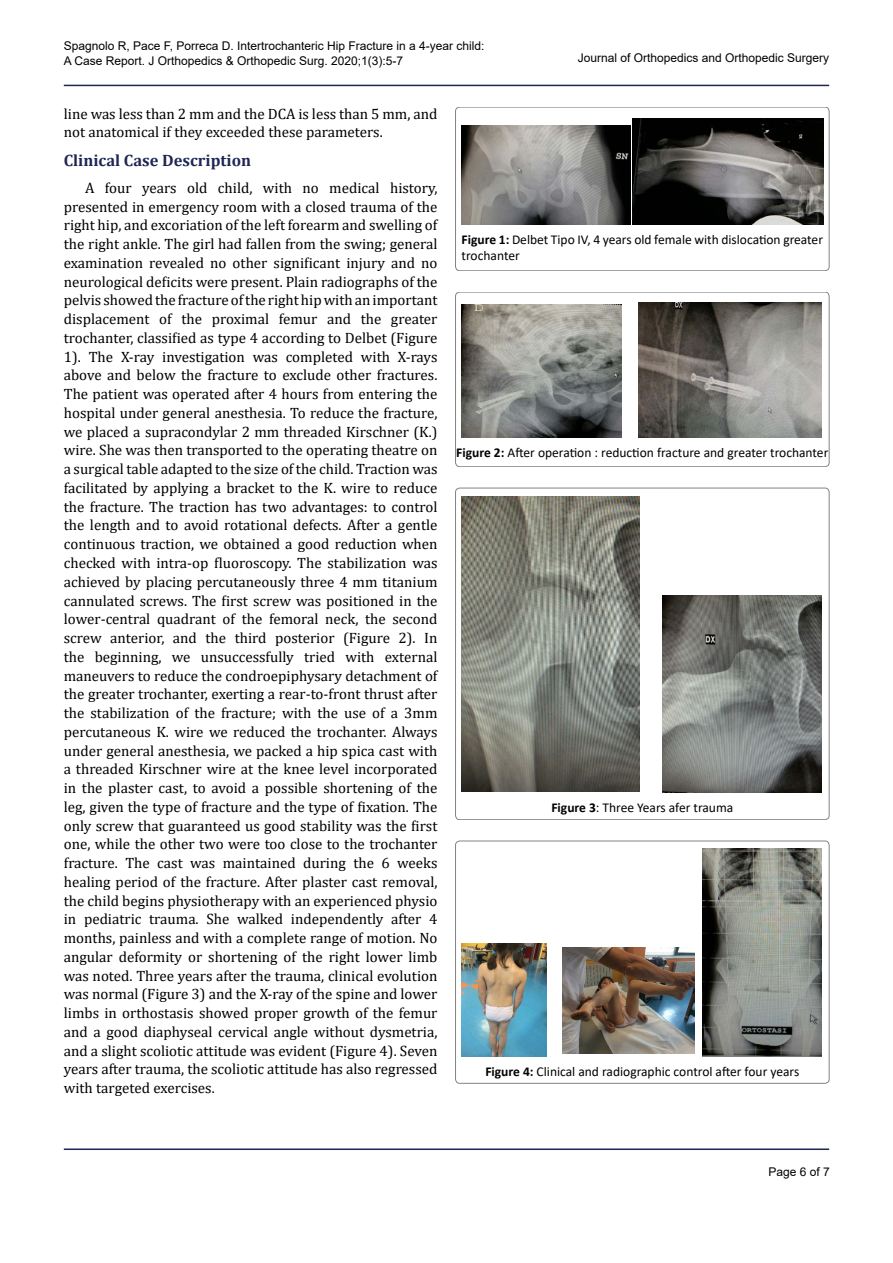
<style>
.page{position:relative;width:893px;height:1263px;background:#fff}
.page>*{position:absolute;margin:0;border:0;box-sizing:border-box;transform-origin:0 0}
.t1{font:700 16.5px "Cambria";color:#1e2654}
.t2{font:15px/18.8px "Cambria";color:#000}
.t3{font:13.5px/16.2px "Calibri";color:#000}
.t4{font:12px/14.4px "Arial";color:#000}
.s1{font-weight:700}
</style>
<div class="page">
<hr style="left:64px;top:1148px;width:765px;height:2px;background:#1e2654">
<hr style="left:64px;top:85px;width:765px;height:1px;background:#1e2654">
<div style="left:455px;top:107px;width:374px;height:164px;border:1px solid #000400;border-radius:4px"></div>
<img style="left:462px;top:125px;width:168px;height:99px">
<img style="left:632px;top:118px;width:191px;height:107px">
<div style="left:455px;top:292px;width:374px;height:175px;border:1px solid #000400;border-radius:4px"></div>
<img style="left:462px;top:305px;width:160px;height:132px">
<img style="left:638px;top:302px;width:183px;height:136px">
<div style="left:455px;top:488px;width:374px;height:332px;border:1px solid #000400;border-radius:4px"></div>
<img style="left:462px;top:496px;width:178px;height:295px">
<img style="left:663px;top:596px;width:158px;height:196px">
<div style="left:455px;top:841px;width:374px;height:242px;border:1px solid #000400;border-radius:4px"></div>
<img style="left:462px;top:944px;width:85px;height:112px">
<img style="left:563px;top:948px;width:131px;height:105px">
<img style="left:703px;top:848px;width:119px;height:208px">
<p class="t4" style="left:64px;top:39px;width:422px">Spagnolo R, Pace F, Porreca D. Intertrochanteric Hip Fracture in a 4-year child:<br>A Case Report. J Orthopedics &amp; Orthopedic Surg. 2020;1(3):5-7</p>
<p class="t4" style="left:578px;top:51px;width:253px">Journal of Orthopedics and Orthopedic Surgery</p>
<p class="t2" style="left:64px;top:104px;width:375px">line was less than 2 mm and the DCA is less than 5 mm, and not anatomical if they exceeded these parameters.</p>
<p class="t1" style="left:64px;top:148px;width:189px">Clinical Case Description</p>
<p class="t2" style="left:64px;top:178px;width:375px;text-align:justify;text-indent:21px">A four years old child, with no medical history, presented in emergency room with a closed trauma of the right hip, and excoriation of the left forearm and swelling of the right ankle. The girl had fallen from the swing; general examination revealed no other significant injury and no neurological deficits were present. Plain radiographs of the pelvis showed the fracture of the right hip with an important displacement of the proximal femur and the greater trochanter, classified as type 4 according to Delbet (Figure 1). The X-ray investigation was completed with X-rays above and below the fracture to exclude other fractures.<br>The patient was operated after 4 hours from entering the hospital under general anesthesia. To reduce the fracture, we placed a supracondylar 2 mm threaded Kirschner (K.) wire. She was then transported to the operating theatre on a surgical table adapted to the size of the child. Traction was facilitated by applying a bracket to the K. wire to reduce the fracture. The traction has two advantages: to control the length and to avoid rotational defects. After a gentle continuous traction, we obtained a good reduction when checked with intra-op fluoroscopy. The stabilization was achieved by placing percutaneously three 4 mm titanium cannulated screws. The first screw was positioned in the lower-central quadrant of the femoral neck, the second screw anterior, and the third posterior (Figure 2). In the beginning, we unsuccessfully tried with external maneuvers to reduce the condroepiphysary detachment of the greater trochanter, exerting a rear-to-front thrust after the stabilization of the fracture; with the use of a 3mm percutaneous K. wire we reduced the trochanter. Always under general anesthesia, we packed a hip spica cast with a threaded Kirschner wire at the knee level incorporated in the plaster cast, to avoid a possible shortening of the leg, given the type of fracture and the type of fixation. The only screw that guaranteed us good stability was the first one, while the other two were too close to the trochanter fracture. The cast was maintained during the 6 weeks healing period of the fracture. After plaster cast removal, the child begins physiotherapy with an experienced physio in pediatric trauma. She walked independently after 4 months, painless and with a complete range of motion. No angular deformity or shortening of the right lower limb was noted. Three years after the trauma, clinical evolution was normal (Figure 3) and the X-ray of the spine and lower limbs in orthostasis showed proper growth of the femur and a good diaphyseal cervical angle without dysmetria, and a slight scoliotic attitude was evident (Figure 4). Seven years after trauma, the scoliotic attitude has also regressed with targeted exercises.</p>
<p class="t3" style="left:462px;top:231px;width:363px"><span class="s1">Figure 1:</span> Delbet Tipo IV, 4 years old female with dislocation greater trochanter</p>
<p class="t3" style="left:456px;top:444px;width:374px"><span class="s1">Figure 2:</span> After operation : reduction fracture and greater trochanter</p>
<p class="t3" style="left:551px;top:799px;width:183px"><span class="s1">Figure 3</span>: Three Years afer trauma</p>
<p class="t3" style="left:485px;top:1063px;width:315px"><span class="s1">Figure 4:</span> Clinical and radiographic control after four years</p>
<p class="t4" style="left:768px;top:1165px;width:63px">Page 6 of 7</p>
</div>
